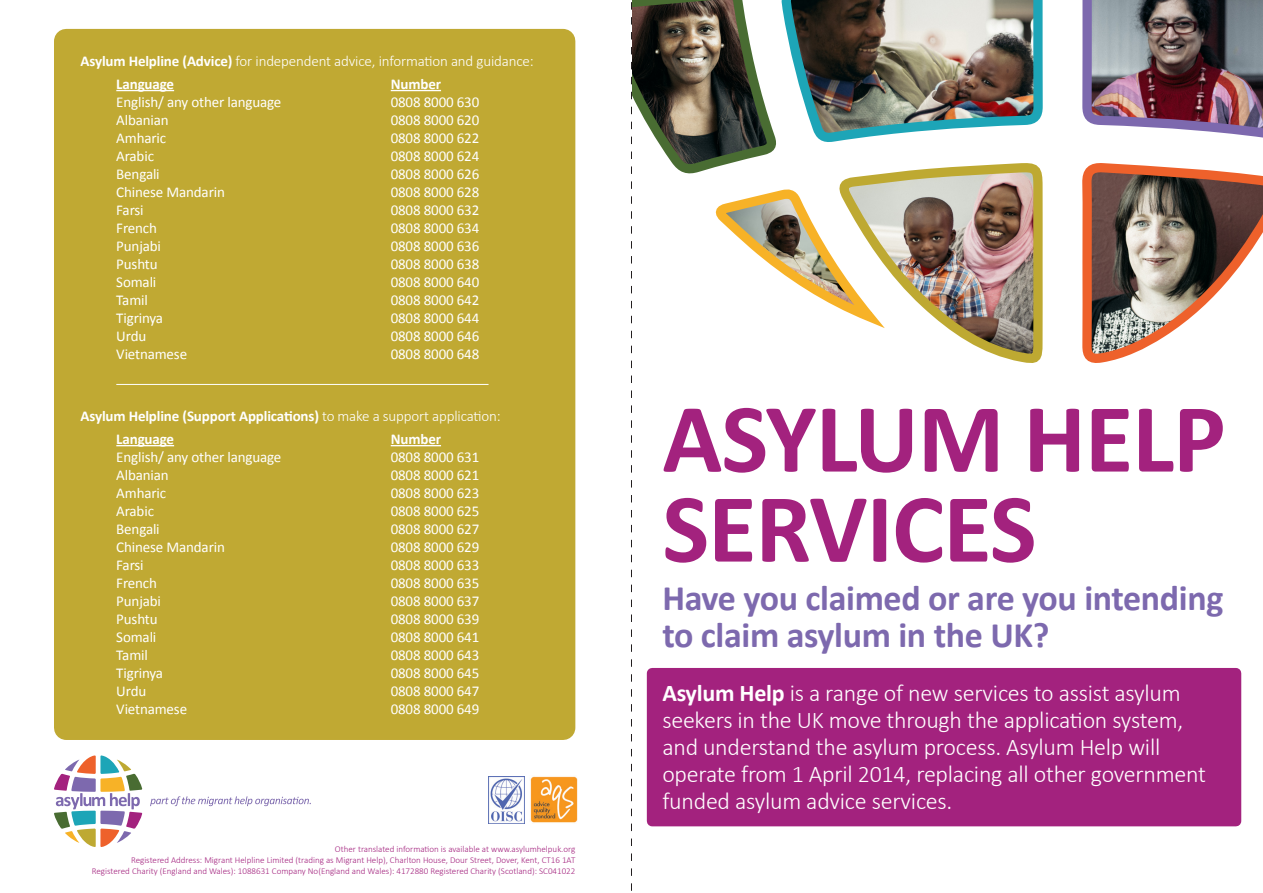
<style>
.page{position:relative;width:1263px;height:893px;background:#fff}
.page>*{position:absolute;margin:0;border:0;box-sizing:border-box;transform-origin:0 0}
.t1{font:700 99px "Calibri";letter-spacing:-.01em;color:#a3227e}
.t2{font:700 36px "Calibri";letter-spacing:-.01em;color:#7d69ae}
.t3{font:300 24px/27px "Calibri";letter-spacing:-.01em;color:#fff}
.t4{font:15px "Calibri";letter-spacing:-.01em;color:#fff}
.t5{font:700 15px "Calibri";letter-spacing:-.01em;color:#fff}
.t6{font:300 15px "Calibri";letter-spacing:-.01em;color:#fff}
.t7{font:300 9px "Calibri";color:#a3227e}
.s1{font-weight:700}
.s2{font-weight:300}
</style>
<div class="page">
<div style="left:66px;top:41px;width:497px;height:687px;background:#c0a933"></div>
<div style="left:54px;top:29px;width:521px;height:711px;border:24px solid #c0a933"></div>
<hr style="left:116px;top:90px;width:58px;height:1px;background:#fff">
<hr style="left:391px;top:90px;width:50px;height:1px;background:#fff">
<hr style="left:391px;top:445px;width:50px;height:1px;background:#fff">
<hr style="left:116px;top:445px;width:58px;height:1px;background:#fff">
<hr style="left:116px;top:384px;width:372px;height:1px;background:#fff">
<svg style="left:150px;top:796px;width:161px;height:10px"></svg>
<svg style="left:54px;top:755px;width:88px;height:92px"></svg>
<img style="left:489px;top:776px;width:35px;height:48px">
<img style="left:530px;top:776px;width:48px;height:47px">
<div style="left:647px;top:668px;width:594px;height:158px;background:#a3227e"></div>
<img style="left:1082px;top:0;width:181px;height:138px">
<svg style="left:1082px;top:163px;width:181px;height:199px"></svg>
<svg style="left:631px;top:0;width:416px;height:891px"></svg>
<p class="t6" style="left:80px;top:51px;width:455px"><span class="s1">Asylum Helpline (Advice)</span> for independent advice, information and guidance:</p>
<p class="t5" style="left:116px;top:75px;width:59px">Language</p>
<p class="t4" style="left:116px;top:93px;width:167px">English/ any other language</p>
<p class="t4" style="left:116px;top:111px;width:54px">Albanian</p>
<p class="t4" style="left:116px;top:129px;width:51px">Amharic</p>
<p class="t4" style="left:116px;top:147px;width:39px">Arabic</p>
<p class="t4" style="left:116px;top:165px;width:45px">Bengali</p>
<p class="t4" style="left:116px;top:183px;width:110px">Chinese Mandarin</p>
<p class="t4" style="left:116px;top:201px;width:29px">Farsi</p>
<p class="t4" style="left:116px;top:219px;width:42px">French</p>
<p class="t4" style="left:116px;top:237px;width:46px">Punjabi</p>
<p class="t4" style="left:116px;top:255px;width:43px">Pushtu</p>
<p class="t4" style="left:116px;top:273px;width:42px">Somali</p>
<p class="t4" style="left:116px;top:291px;width:33px">Tamil</p>
<p class="t4" style="left:116px;top:309px;width:48px">Tigrinya</p>
<p class="t4" style="left:116px;top:327px;width:31px">Urdu</p>
<p class="t4" style="left:116px;top:345px;width:72px">Vietnamese</p>
<p class="t5" style="left:391px;top:75px;width:52px">Number</p>
<p class="t4" style="left:391px;top:93px;width:90px">0808 8000 630</p>
<p class="t4" style="left:391px;top:111px;width:90px">0808 8000 620</p>
<p class="t4" style="left:391px;top:129px;width:90px">0808 8000 622</p>
<p class="t4" style="left:391px;top:147px;width:90px">0808 8000 624</p>
<p class="t4" style="left:391px;top:165px;width:90px">0808 8000 626</p>
<p class="t4" style="left:391px;top:183px;width:90px">0808 8000 628</p>
<p class="t4" style="left:391px;top:201px;width:90px">0808 8000 632</p>
<p class="t4" style="left:391px;top:219px;width:90px">0808 8000 634</p>
<p class="t4" style="left:391px;top:237px;width:90px">0808 8000 636</p>
<p class="t4" style="left:391px;top:255px;width:90px">0808 8000 638</p>
<p class="t4" style="left:391px;top:273px;width:90px">0808 8000 640</p>
<p class="t4" style="left:391px;top:291px;width:90px">0808 8000 642</p>
<p class="t4" style="left:391px;top:309px;width:90px">0808 8000 644</p>
<p class="t4" style="left:391px;top:327px;width:90px">0808 8000 646</p>
<p class="t4" style="left:391px;top:345px;width:90px">0808 8000 648</p>
<p class="t5" style="left:80px;top:406px;width:422px">Asylum Helpline (Support Applications) <span class="s2">to make a support application:</span></p>
<p class="t5" style="left:116px;top:430px;width:59px">Language</p>
<p class="t4" style="left:116px;top:448px;width:167px">English/ any other language</p>
<p class="t4" style="left:116px;top:466px;width:54px">Albanian</p>
<p class="t4" style="left:116px;top:484px;width:51px">Amharic</p>
<p class="t4" style="left:116px;top:502px;width:39px">Arabic</p>
<p class="t4" style="left:116px;top:520px;width:45px">Bengali</p>
<p class="t4" style="left:116px;top:538px;width:110px">Chinese Mandarin</p>
<p class="t4" style="left:116px;top:556px;width:29px">Farsi</p>
<p class="t4" style="left:116px;top:574px;width:42px">French</p>
<p class="t4" style="left:116px;top:592px;width:46px">Punjabi</p>
<p class="t4" style="left:116px;top:610px;width:43px">Pushtu</p>
<p class="t4" style="left:116px;top:628px;width:42px">Somali</p>
<p class="t4" style="left:116px;top:646px;width:33px">Tamil</p>
<p class="t4" style="left:116px;top:664px;width:48px">Tigrinya</p>
<p class="t4" style="left:116px;top:682px;width:31px">Urdu</p>
<p class="t4" style="left:116px;top:700px;width:72px">Vietnamese</p>
<p class="t5" style="left:391px;top:430px;width:52px">Number</p>
<p class="t4" style="left:391px;top:448px;width:90px">0808 8000 631</p>
<p class="t4" style="left:391px;top:466px;width:90px">0808 8000 621</p>
<p class="t4" style="left:391px;top:484px;width:90px">0808 8000 623</p>
<p class="t4" style="left:391px;top:502px;width:90px">0808 8000 625</p>
<p class="t4" style="left:391px;top:520px;width:90px">0808 8000 627</p>
<p class="t4" style="left:391px;top:538px;width:90px">0808 8000 629</p>
<p class="t4" style="left:391px;top:556px;width:90px">0808 8000 633</p>
<p class="t4" style="left:391px;top:574px;width:90px">0808 8000 635</p>
<p class="t4" style="left:391px;top:592px;width:90px">0808 8000 637</p>
<p class="t4" style="left:391px;top:610px;width:90px">0808 8000 639</p>
<p class="t4" style="left:391px;top:628px;width:90px">0808 8000 641</p>
<p class="t4" style="left:391px;top:646px;width:90px">0808 8000 643</p>
<p class="t4" style="left:391px;top:664px;width:90px">0808 8000 645</p>
<p class="t4" style="left:391px;top:682px;width:90px">0808 8000 647</p>
<p class="t4" style="left:391px;top:700px;width:90px">0808 8000 649</p>
<p class="t7" style="left:335px;top:843px;width:242px">Other translated information is available at www.asylumhelpuk.org</p>
<p class="t7" style="left:131px;top:854px;width:446px">Registered Address: Migrant Helpline Limited (trading as Migrant Help), Charlton House, Dour Street, Dover, Kent, CT16 1AT</p>
<p class="t7" style="left:92px;top:865px;width:485px">Registered Charity (England and Wales): 1088631 Company No(England and Wales): 4172880 Registered Charity (Scotland): SC041022</p>
<p class="t1" style="left:662px;top:375px;width:565px">ASYLUM HELP</p>
<p class="t1" style="left:662px;top:465px;width:376px">SERVICES</p>
<p class="t2" style="left:662px;top:574px;width:562px">Have you claimed or are you intending</p>
<p class="t2" style="left:662px;top:612px;width:389px">to claim asylum in the UK?</p>
<p class="t3" style="left:662px;top:678px;width:523px"><span class="s1">Asylum Help</span> is a range of new services to assist asylum seekers in the UK move through the application system,</p>
<p class="t3" style="left:662px;top:732px;width:499px">and understand the asylum process. Asylum Help will</p>
<p class="t3" style="left:662px;top:759px;width:545px">operate from 1 April 2014, replacing all other government funded asylum advice services.</p>
</div>
